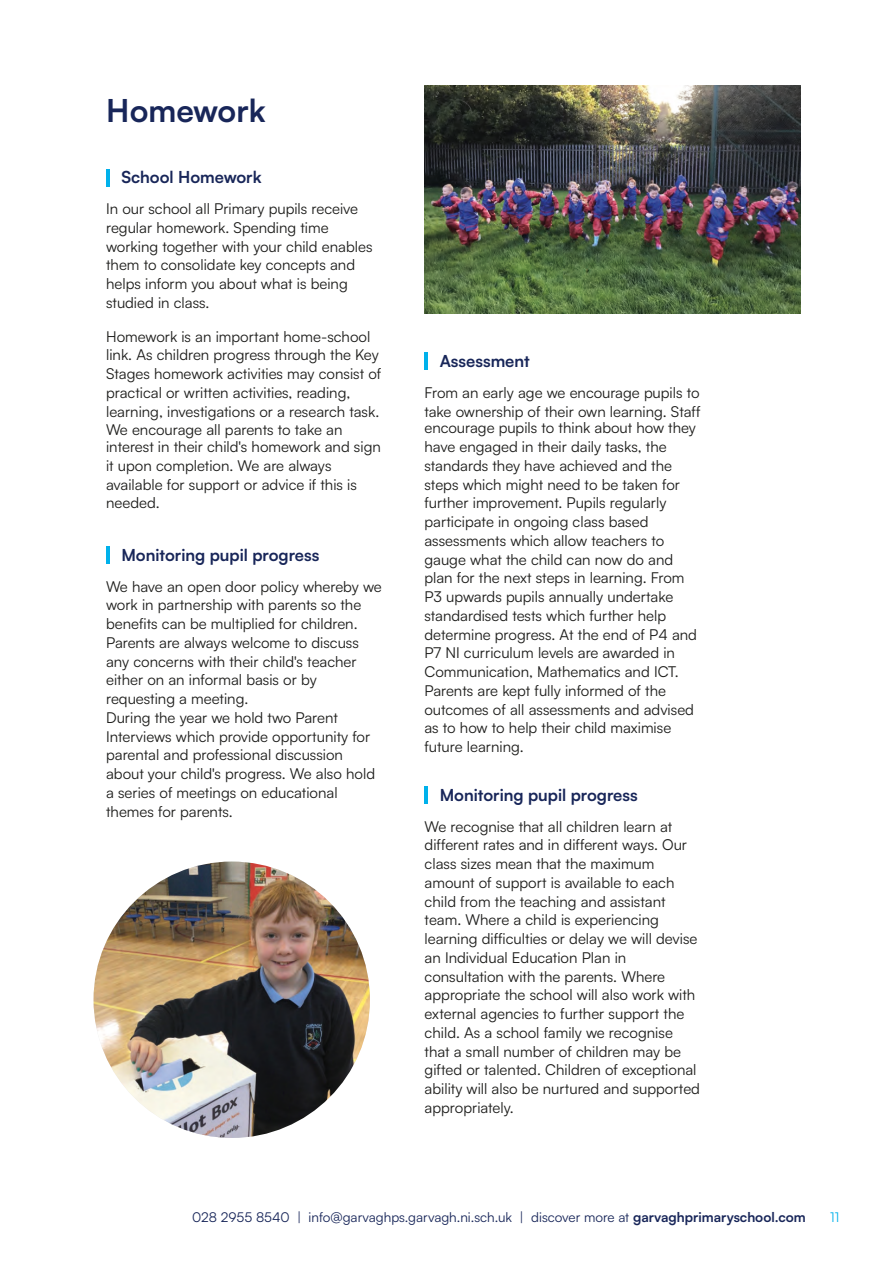
<style>
.page{position:relative;width:893px;height:1263px;background:#fff}
.page>*{position:absolute;margin:0;border:0;box-sizing:border-box;transform-origin:0 0}
.t1{font:700 31.5px "Satoshi";color:#182659}
.t2{font:700 16.5px "Satoshi";color:#182659}
.t3{font:15px/18.8px "Satoshi";color:#1d1d1b}
.t4{font:13.5px "Satoshi";color:#182659}
.t5{font:13.5px "Satoshi";color:#00b1eb}
.s1{font-weight:700}
</style>
<div class="page">
<img style="left:425px;top:86px;width:375px;height:227px">
<hr style="left:106px;top:169px;width:3px;height:17px;background:#00b1eb">
<hr style="left:106px;top:546px;width:3px;height:18px;background:#00b1eb">
<hr style="left:425px;top:352px;width:3px;height:18px;background:#00b1eb">
<hr style="left:425px;top:786px;width:3px;height:18px;background:#00b1eb">
<img style="left:94px;top:861px;width:276px;height:277px;border-radius:50%">
<h1 class="t1" style="left:106px;top:90px;width:161px">Homework</h1>
<p class="t2" style="left:121px;top:167px;width:142px">School Homework</p>
<p class="t3" style="left:106px;top:199px;width:268px">In our school all Primary pupils receive regular homework. Spending time working together with your child enables them to consolidate key concepts and helps inform you about what is being studied in class.</p>
<p class="t3" style="left:106px;top:326px;width:277px">Homework is an important home-school link. As children progress through the Key Stages homework activities may consist of practical or written activities, reading, learning, investigations or a research task.<br>We encourage all parents to take an</p>
<p class="t3" style="left:106px;top:437px;width:276px">interest in their child's homework and sign it upon completion. We are always available for support or advice if this is needed.</p>
<p class="t2" style="left:121px;top:544px;width:200px">Monitoring pupil progress</p>
<p class="t3" style="left:106px;top:576px;width:277px">We have an open door policy whereby we work in partnership with parents so the benefits can be multiplied for children.<br>Parents are always welcome to discuss any concerns with their child's teacher either on an informal basis or by requesting a meeting.<br>During the year we hold two Parent Interviews which provide opportunity for parental and professional discussion about your child's progress. We also hold a series of meetings on educational themes for parents.</p>
<p class="t2" style="left:440px;top:350px;width:92px">Assessment</p>
<p class="t3" style="left:424px;top:383px;width:278px">From an early age we encourage pupils to take ownership of their own learning. Staff</p>
<p class="t3" style="left:424px;top:418px;width:274px">encourage pupils to think about how they have engaged in their daily tasks, the standards they have achieved and the steps which might need to be taken for further improvement. Pupils regularly participate in ongoing class based assessments which allow teachers to gauge what the child can now do and plan for the next steps in learning. From P3 upwards pupils annually undertake standardised tests which further help determine progress. At the end of P4 and P7 NI curriculum levels are awarded in Communication, Mathematics and ICT.<br>Parents are kept fully informed of the outcomes of all assessments and advised as to how to help their child maximise future learning.</p>
<p class="t2" style="left:440px;top:784px;width:200px">Monitoring pupil progress</p>
<p class="t3" style="left:425px;top:816px;width:277px">We recognise that all children learn at different rates and in different ways. Our class sizes mean that the maximum amount of support is available to each child from the teaching and assistant team. Where a child is experiencing learning difficulties or delay we will devise an Individual Education Plan in consultation with the parents. Where appropriate the school will also work with external agencies to further support the child. As a school family we recognise that a small number of children may be gifted or talented. Children of exceptional ability will also be nurtured and supported appropriately.</p>
<p class="t4" style="left:192px;top:1209px;width:615px">028 2955 8540 | info@garvaghps.garvagh.ni.sch.uk | discover more at <span class="s1">garvaghprimaryschool.com</span></p>
<p class="t5" style="left:830px;top:1209px;width:11px">11</p>
</div>
